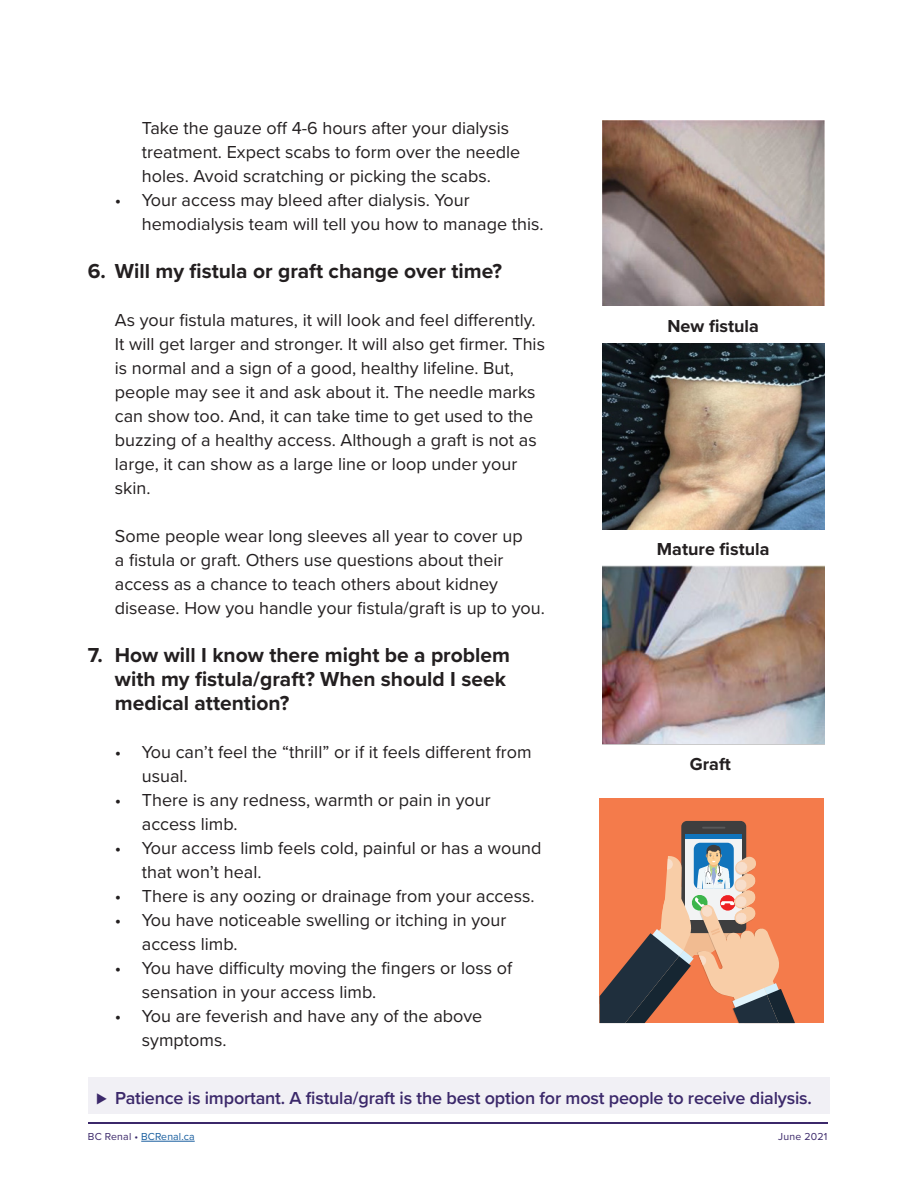
<style>
.page{position:relative;width:918px;height:1188px;background:#fff}
.page>*{position:absolute;margin:0;border:0;box-sizing:border-box;transform-origin:0 0}
.t1{font:700 21px/24px "Proxima Nova";color:#231f20}
.t2{font:18px/24px "Proxima Nova";color:#231f20}
.t3{font:600 18px "Proxima Nova";letter-spacing:-.01em;color:#3b286a}
.t4{font:700 18px "Proxima Nova";color:#231f20}
.t5{font:10.5px "Proxima Nova";letter-spacing:.01em;color:#175d9e}
.t6{font:10.5px "Proxima Nova";letter-spacing:.02em;color:#3b286a}
.s1{font-weight:700}
.s2{color:#3b286a}
</style>
<div class="page">
<hr style="left:141px;top:1141px;width:54px;height:1px;background:#175d9e">
<hr style="left:88px;top:1122px;width:739px;height:2px;background:#3b286a">
<div style="left:88px;top:1078px;width:742px;height:36px;background:#f1f0f5"></div>
<img style="left:602px;top:566px;width:222px;height:179px">
<img style="left:602px;top:344px;width:222px;height:186px">
<img style="left:602px;top:120px;width:222px;height:186px">
<div style="left:600px;top:799px;width:224px;height:224px;background:#f47b4b"></div>
<div style="left:681px;top:821px;width:65px;height:112px;background:#3e3e3f;border-radius:6px"></div>
<div style="left:686px;top:838px;width:56px;height:82px;background:#f2f3f4"></div>
<hr style="left:686px;top:834px;width:56px;height:4px;background:#1074bc">
<hr style="left:702px;top:827px;width:23px;height:2px;background:#57585a">
<svg style="left:600px;top:843px;width:195px;height:180px"></svg>
<img style="left:713px;top:857px;width:43px;height:54px">
<p class="t2" style="left:142px;top:115px;width:380px">Take the gauze off 4-6 hours after your dialysis treatment. Expect scabs to form over the needle holes. Avoid scratching or picking the scabs.</p>
<p class="t2" style="left:142px;top:187px;width:403px;text-indent:-27px">• Your access may bleed after dialysis. Your hemodialysis team will tell you how to manage this.</p>
<p class="t1" style="left:88px;top:259px;width:416px">6. Will my fistula or graft change over time?</p>
<p class="t2" style="left:115px;top:307px;width:432px">As your fistula matures, it will look and feel differently.<br>It will get larger and stronger. It will also get firmer. This is normal and a sign of a good, healthy lifeline. But, people may see it and ask about it. The needle marks can show too. And, it can take time to get used to the buzzing of a healthy access. Although a graft is not as large, it can show as a large line or loop under your skin.</p>
<p class="t2" style="left:115px;top:523px;width:432px">Some people wear long sleeves all year to cover up<br>a fistula or graft. Others use questions about their access as a chance to teach others about kidney disease. How you handle your fistula/graft is up to you.</p>
<p class="t1" style="left:115px;top:643px;width:397px;text-indent:-27px">7. How will I know there might be a problem with my fistula/graft? When should I seek medical attention?</p>
<p class="t2" style="left:142px;top:739px;width:391px;text-indent:-27px">• You can’t feel the “thrill” or if it feels different from usual.</p>
<p class="t2" style="left:142px;top:787px;width:350px;text-indent:-27px">• There is any redness, warmth or pain in your access limb.</p>
<p class="t2" style="left:142px;top:835px;width:401px;text-indent:-27px">• Your access limb feels cold, painful or has a wound that won’t heal.</p>
<p class="t2" style="left:115px;top:883px;width:421px">• There is any oozing or drainage from your access.</p>
<p class="t2" style="left:142px;top:907px;width:366px;text-indent:-27px">• You have noticeable swelling or itching in your access limb.</p>
<p class="t2" style="left:142px;top:955px;width:372px;text-indent:-27px">• You have difficulty moving the fingers or loss of sensation in your access limb.</p>
<p class="t2" style="left:142px;top:1003px;width:342px;text-indent:-27px">• You are feverish and have any of the above symptoms.</p>
<p class="t4" style="left:668px;top:312px;width:93px">New fistula</p>
<p class="t4" style="left:657px;top:535px;width:114px">Mature fistula</p>
<p class="t4" style="left:690px;top:751px;width:43px">Graft</p>
<p class="t3" style="left:96px;top:1085px;width:717px"><span class="s1">⊲</span> Patience is important. A fistula/graft is the best option for most people to receive dialysis.</p>
<p class="t5" style="left:88px;top:1128px;width:108px"><span class="s2">BC Renal •</span> BCRenal.ca</p>
<p class="t6" style="left:778px;top:1128px;width:51px">June 2021</p>
</div>
